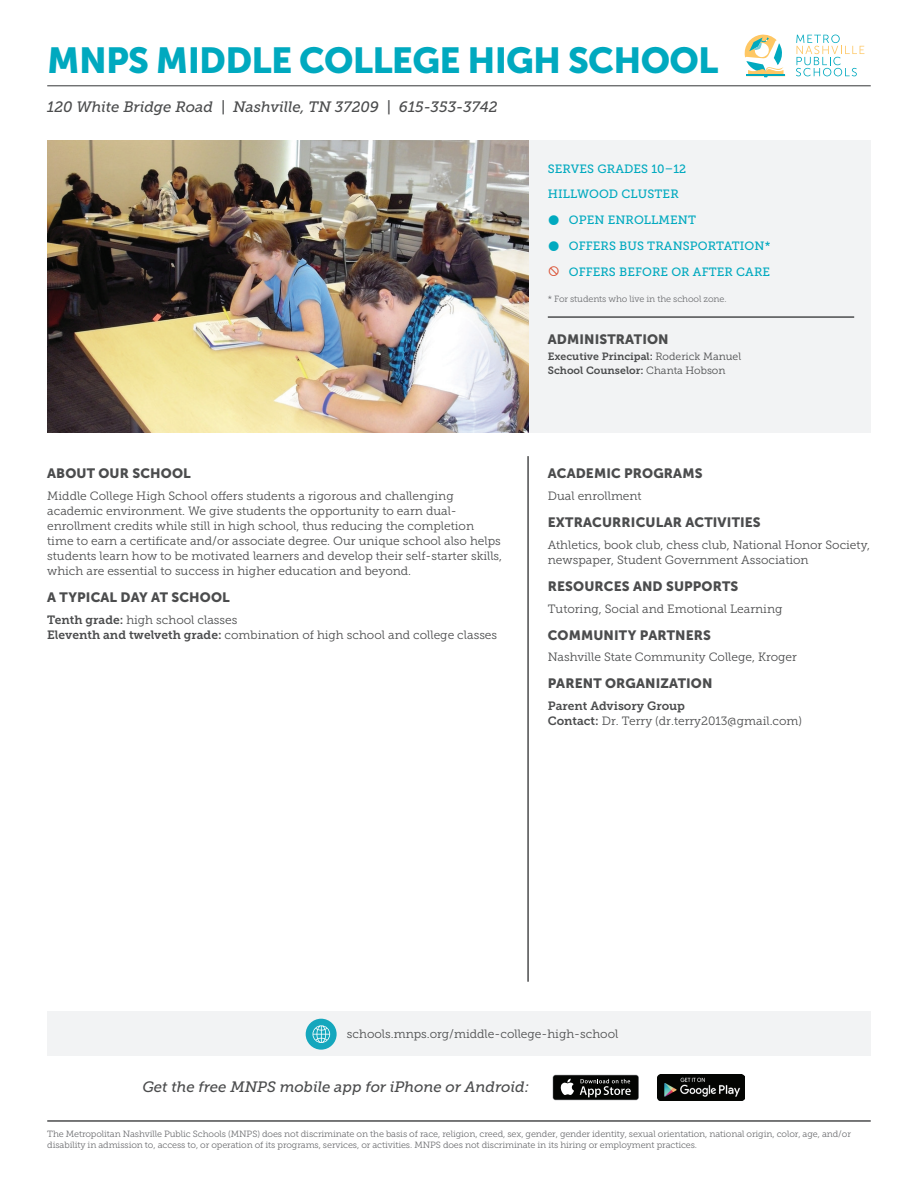
<style>
.page{position:relative;width:918px;height:1188px;background:#fff}
.page>*{position:absolute;margin:0;border:0;box-sizing:border-box;transform-origin:0 0}
.t1{font:36px "Museo Sans 900";letter-spacing:-.02em;color:#00a9bf}
.t2{font:italic 15px "Museo Slab 500";color:#4b4c4d}
.t3{font:13.5px "Museo Sans 900";letter-spacing:.01em;color:#4b4c4d}
.t4{font:12px/15px "Museo Slab 300";color:#4b4c4d}
.t5{font:12px "Museo Slab 500";letter-spacing:.01em;color:#00a9bf}
.t6{font:12px "Museo Slab 700";color:#4b4c4d}
.t7{font:10.5px/13.5px "Museo Slab 700";color:#4b4c4d}
.t8{font:9px/10.8px "Museo Slab 300";letter-spacing:-.01em;color:#6c6d70}
.s1{font-family:"Museo Slab 700"}
.s2{font-family:"Museo Slab 300"}
</style>
<div class="page">
<div style="left:47px;top:140px;width:823px;height:293px;background:#f2f3f4"></div>
<img style="left:47px;top:140px;width:482px;height:293px">
<div style="left:553px;top:1075px;width:85px;height:25px;background:#040503;border-radius:2px"></div>
<svg style="left:560px;top:1079px;width:14px;height:16px"></svg>
<svg style="left:580px;top:1079px;width:51px;height:18px"></svg>
<img style="left:658px;top:1075px;width:86px;height:25px">
<hr style="left:47px;top:85px;width:824px;height:1px;background:#4b4c4d">
<svg style="left:796px;top:35px;width:68px;height:41px"></svg>
<svg style="left:745px;top:35px;width:40px;height:42px"></svg>
<div style="left:47px;top:1011px;width:824px;height:45px;background:#f2f3f4"></div>
<hr style="left:47px;top:1120px;width:824px;height:2px;background:#4b4c4d">
<div style="left:306px;top:1019px;width:31px;height:31px;background:#15a7bd;border-radius:50%"></div>
<svg style="left:313px;top:1025px;width:17px;height:18px"></svg>
<hr style="left:548px;top:316px;width:306px;height:2px;background:#4b4c4d">
<hr style="left:527px;top:456px;width:2px;height:526px;background:#4b4c4d">
<h1 class="t1" style="left:47px;top:40px;width:673px">MNPS MIDDLE COLLEGE HIGH SCHOOL</h1>
<p class="t2" style="left:47px;top:99px;width:452px">120 White Bridge Road | Nashville, TN 37209 | 615-353-3742</p>
<p class="t3" style="left:47px;top:466px;width:145px">ABOUT OUR SCHOOL</p>
<p class="t4" style="left:47px;top:488px;width:456px">Middle College High School offers students a rigorous and challenging academic environment. We give students the opportunity to earn dual&shy;enrollment credits while still in high school, thus reducing the completion time to earn a certificate and/or associate degree. Our unique school also helps students learn how to be motivated learners and develop their self-starter skills, which are essential to success in higher education and beyond.</p>
<p class="t3" style="left:47px;top:590px;width:184px">A TYPICAL DAY AT SCHOOL</p>
<p class="t4" style="left:47px;top:612px;width:452px"><span class="s1">Tenth grade:</span> high school classes<br><span class="s1">Eleventh and twelveth grade:</span> combination of high school and college classes</p>
<p class="t5" style="left:548px;top:162px;width:140px">SERVES GRADES 10–12</p>
<p class="t5" style="left:548px;top:187px;width:132px">HILLWOOD CLUSTER</p>
<p class="t5" style="left:569px;top:213px;width:129px">OPEN ENROLLMENT</p>
<p class="t5" style="left:569px;top:239px;width:203px">OFFERS BUS TRANSPORTATION*</p>
<p class="t5" style="left:569px;top:265px;width:203px">OFFERS BEFORE OR AFTER CARE</p>
<p class="t8" style="left:548px;top:294px;width:180px">* For students who live in the school zone.</p>
<p class="t3" style="left:548px;top:331px;width:122px">ADMINISTRATION</p>
<p class="t7" style="left:548px;top:350px;width:195px">Executive Principal: <span class="s2">Roderick Manuel<br></span>School Counselor: <span class="s2">Chanta Hobson</span></p>
<p class="t3" style="left:548px;top:466px;width:156px">ACADEMIC PROGRAMS</p>
<p class="t4" style="left:548px;top:488px;width:95px">Dual enrollment</p>
<p class="t3" style="left:548px;top:515px;width:214px">EXTRACURRICULAR ACTIVITIES</p>
<p class="t4" style="left:548px;top:537px;width:324px">Athletics, book club, chess club, National Honor Society, newspaper, Student Government Association</p>
<p class="t3" style="left:548px;top:578px;width:192px">RESOURCES AND SUPPORTS</p>
<p class="t4" style="left:548px;top:601px;width:236px">Tutoring, Social and Emotional Learning</p>
<p class="t3" style="left:548px;top:627px;width:165px">COMMUNITY PARTNERS</p>
<p class="t4" style="left:548px;top:650px;width:251px">Nashville State Community College, Kroger</p>
<p class="t3" style="left:548px;top:676px;width:166px">PARENT ORGANIZATION</p>
<p class="t6" style="left:548px;top:699px;width:139px">Parent Advisory Group</p>
<p class="t4" style="left:548px;top:713px;width:256px"><span class="s1">Contact:</span> Dr. Terry (dr.terry2013@gmail.com)</p>
<p class="t4" style="left:347px;top:1027px;width:273px">schools.mnps.org/middle-college-high-school</p>
<p class="t2" style="left:142px;top:1078px;width:388px">Get the free MNPS mobile app for iPhone or Android:</p>
<p class="t8" style="left:47px;top:1128px;width:805px">The Metropolitan Nashville Public Schools (MNPS) does not discriminate on the basis of race, religion, creed, sex, gender, gender identity, sexual orientation, national origin, color, age, and/or disability in admission to, access to, or operation of its programs, services, or activities. MNPS does not discriminate in its hiring or employment practices.</p>
</div>
